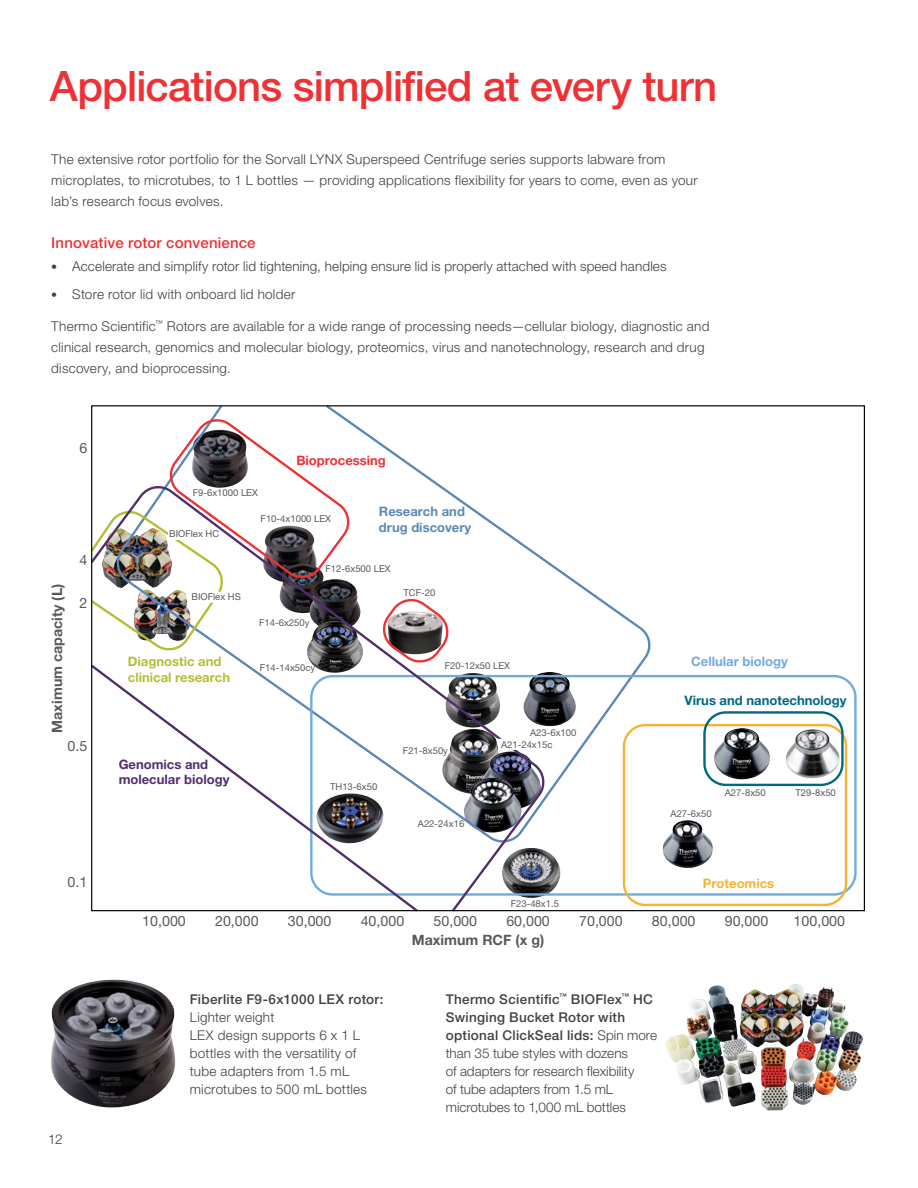
<style>
.page{position:relative;width:918px;height:1188px;background:#fff}
.page>*{position:absolute;margin:0;border:0;box-sizing:border-box;transform-origin:0 0}
.t1{font:500 42px "Helvetica Neue LTW1 G";letter-spacing:-.02em;color:#ee3134}
.t2{font:500 15px "Helvetica Neue LTW1 G";letter-spacing:.01em;color:#ee3134}
.t3{font:14.25px "Helvetica Neue LT Std";color:#58595b}
.t4{font:700 14.25px "Helvetica Neue LT Std";color:#58595b}
.t5{font:300 13.5px/18px "Helvetica Neue LTW1 G";letter-spacing:.02em;color:#414042}
.t6{font:300 13.5px/18px "Helvetica Neue LTW1 G";color:#414042}
.t7{font:500 13.5px "Helvetica Neue LTW1 G";letter-spacing:.02em;color:#414042}
.t8{font:700 13.05px/15.6px "Helvetica Neue LT Std";color:#b3be35}
.t9{font:700 13.05px/15.6px "Helvetica Neue LT Std";color:#512e6d}
.t10{font:700 13.05px/15.6px "Helvetica Neue LT Std";color:#5b89b5}
.t11{font:700 13.05px "Helvetica Neue LT Std";color:#006880}
.t12{font:700 13.05px "Helvetica Neue LT Std";color:#70abdd}
.t13{font:700 13.05px "Helvetica Neue LT Std";color:#ee3134}
.t14{font:700 13.05px "Helvetica Neue LT Std";color:#f6b333}
.t15{font:9.45px "Helvetica Neue LT Std";color:#58595b}
.s1{font-size:12px}
.s2{font-weight:500}
</style>
<div class="page">
<svg style="left:91px;top:405px;width:774px;height:507px"></svg>
<svg style="left:497px;top:739px;width:49px;height:11px"></svg>
<svg style="left:90px;top:416px;width:262px;height:239px"></svg>
<div style="left:168px;top:528px;width:39px;height:11px;background:#fff"></div>
<img style="left:740px;top:987px;width:123px;height:118px">
<img style="left:51px;top:980px;width:125px;height:128px">
<h1 class="t1" style="left:50px;top:61px;width:669px">Applications simplified at every turn</h1>
<p class="t5" style="left:51px;top:149px;width:648px;line-height:21px">The extensive rotor portfolio for the Sorvall LYNX Superspeed Centrifuge series supports labware from microplates, to microtubes, to 1 L bottles — providing applications flexibility for years to come, even as your lab’s research focus evolves.</p>
<p class="t2" style="left:51px;top:234px;width:206px">Innovative rotor convenience</p>
<p class="t5" style="left:51px;top:257px;width:617px"><span class="s1">•</span> Accelerate and simplify rotor lid tightening, helping ensure lid is properly attached with speed handles</p>
<p class="t5" style="left:51px;top:286px;width:246px"><span class="s1">•</span> Store rotor lid with onboard lid holder</p>
<p class="t5" style="left:51px;top:316px;width:660px;line-height:21px">Thermo Scientific<sup>™</sup> Rotors are available for a wide range of processing needs—cellular biology, diagnostic and clinical research, genomics and molecular biology, proteomics, virus and nanotechnology, research and drug discovery, and bioprocessing.</p>
<p class="t3" style="left:79px;top:440px;width:9px">6</p>
<p class="t4" style="left:48px;top:733px;width:150px;rotate:-90deg">Maximum capacity (L)</p>
<p class="t3" style="left:79px;top:551px;width:9px">4</p>
<p class="t3" style="left:79px;top:595px;width:9px">2</p>
<p class="t3" style="left:68px;top:737px;width:21px">0.5</p>
<p class="t3" style="left:68px;top:873px;width:21px">0.1</p>
<p class="t5" style="left:48px;top:1130px;width:16px">12</p>
<p class="t15" style="left:193px;top:487px;width:67px">F9-6x1000 LEX</p>
<p class="t13" style="left:296px;top:452px;width:91px">Bioprocessing</p>
<p class="t15" style="left:169px;top:528px;width:52px">BIOFlex HC</p>
<p class="t15" style="left:192px;top:591px;width:51px">BIOFlex HS</p>
<p class="t8" style="left:128px;top:654px;width:104px">Diagnostic and clinical research</p>
<p class="t9" style="left:119px;top:756px;width:112px">Genomics and molecular biology</p>
<p class="t15" style="left:261px;top:513px;width:72px">F10-4x1000 LEX</p>
<p class="t10" style="left:379px;top:504px;width:94px">Research and drug discovery</p>
<p class="t15" style="left:325px;top:563px;width:67px">F12-6x500 LEX</p>
<p class="t15" style="left:259px;top:617px;width:52px">F14-6x250y</p>
<p class="t15" style="left:260px;top:662px;width:57px">F14-14x50cy</p>
<p class="t15" style="left:403px;top:587px;width:33px">TCF-20</p>
<p class="t15" style="left:445px;top:660px;width:67px">F20-12x50 LEX</p>
<p class="t15" style="left:330px;top:781px;width:49px">TH13-6x50</p>
<p class="t15" style="left:403px;top:745px;width:47px">F21-8x50y</p>
<p class="t15" style="left:418px;top:818px;width:48px">A22-24x16</p>
<p class="t15" style="left:530px;top:727px;width:48px">A23-6x100</p>
<p class="t15" style="left:501px;top:739px;width:53px">A21-24x15c</p>
<p class="t15" style="left:511px;top:898px;width:50px">F23-48x1.5</p>
<p class="t12" style="left:691px;top:654px;width:98px">Cellular biology</p>
<p class="t11" style="left:685px;top:692px;width:163px">Virus and nanotechnology</p>
<p class="t15" style="left:671px;top:808px;width:43px">A27-6x50</p>
<p class="t15" style="left:725px;top:787px;width:43px">A27-8x50</p>
<p class="t15" style="left:795px;top:787px;width:42px">T29-8x50</p>
<p class="t14" style="left:703px;top:876px;width:73px">Proteomics</p>
<p class="t3" style="left:142px;top:912px;width:45px">10,000</p>
<p class="t3" style="left:215px;top:912px;width:45px">20,000</p>
<p class="t3" style="left:288px;top:912px;width:45px">30,000</p>
<p class="t3" style="left:361px;top:912px;width:45px">40,000</p>
<p class="t3" style="left:434px;top:912px;width:45px">50,000</p>
<p class="t3" style="left:506px;top:912px;width:45px">60,000</p>
<p class="t3" style="left:579px;top:912px;width:45px">70,000</p>
<p class="t3" style="left:652px;top:912px;width:45px">80,000</p>
<p class="t3" style="left:725px;top:912px;width:45px">90,000</p>
<p class="t3" style="left:794px;top:912px;width:53px">100,000</p>
<p class="t7" style="left:190px;top:991px;width:195px">Fiberlite F9-6x1000 LEX rotor:</p>
<p class="t5" style="left:190px;top:1008px;width:179px">Lighter weight<br>LEX design supports 6 x 1 L bottles with the versatility of tube adapters from 1.5 mL microtubes to 500 mL bottles</p>
<p class="t4" style="left:412px;top:931px;width:134px">Maximum RCF (x g)</p>
<p class="t6" style="left:446px;top:990px;width:213px"><span class="s2">Thermo Scientific</span><sup>™</sup> <span class="s2">BIOFlex</span><sup>™</sup> <span class="s2">HC<br>Swinging Bucket Rotor with optional ClickSeal lids:</span> Spin more than 35 tube styles with dozens<br>of adapters for research flexibility<br>of tube adapters from 1.5 mL microtubes to 1,000 mL bottles</p>
</div>
